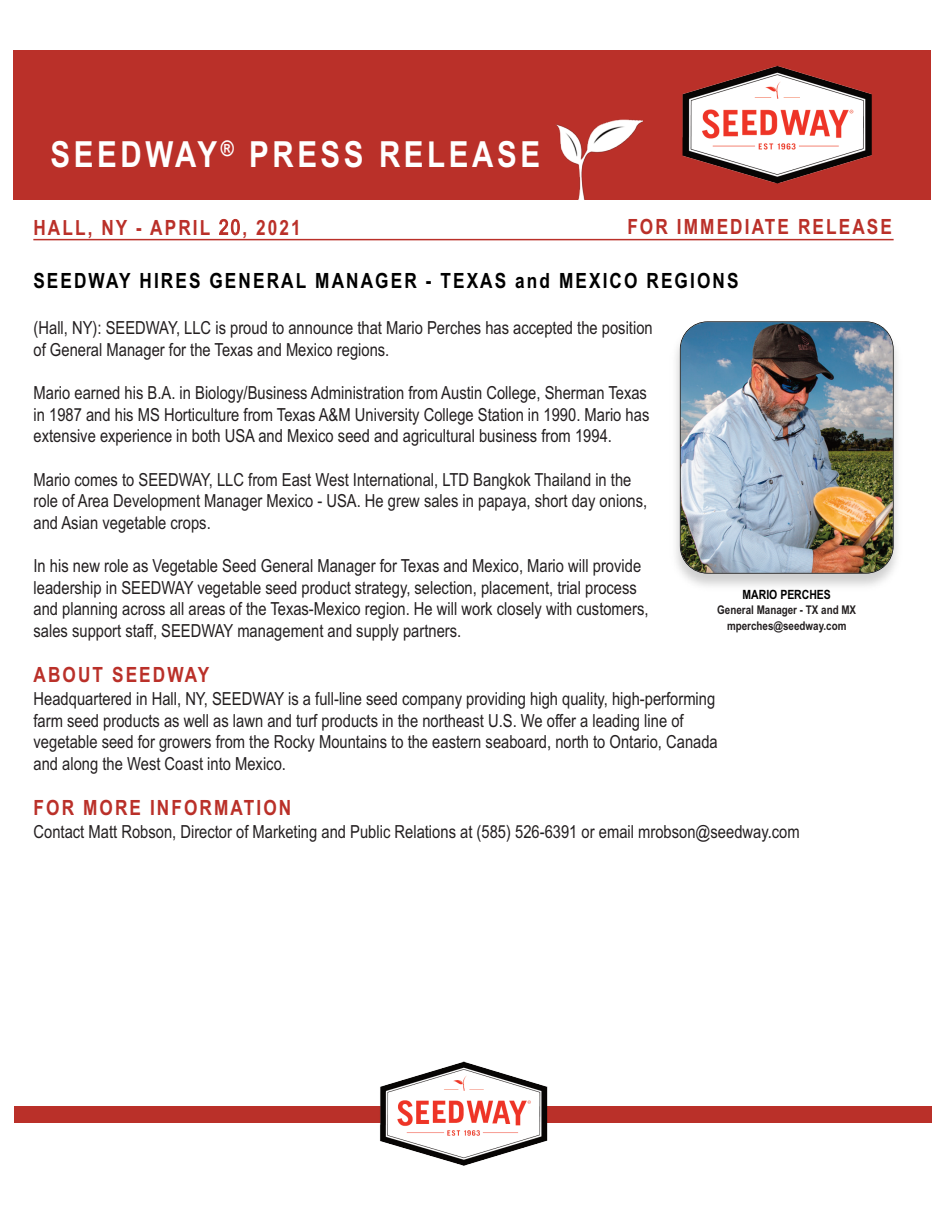
<style>
.page{position:relative;width:945px;height:1215px;background:#fff}
.page>*{position:absolute;margin:0;border:0;box-sizing:border-box;transform-origin:0 0}
.t1{font:700 36px "Arial Narrow";letter-spacing:.1em;color:#fff}
.t2{font:700 21px "Arial Narrow";letter-spacing:.1em;color:#ba3029}
.t3{font:700 21px "Arial Narrow";letter-spacing:.1em;color:#000}
.t4{font:18px/21.6px "Arial Narrow";color:#231f20}
.t5{font:700 12.75px "Arial Narrow";color:#000}
.t6{font:700 12px/16.5px "Arial Narrow";color:#231f20;text-align:center}
.s1{font-weight:400}
</style>
<div class="page">
<div style="left:14px;top:50px;width:917px;height:150px;background:#ba3029"></div>
<img style="left:682px;top:65px;width:190px;height:119px">
<img style="left:556px;top:119px;width:86px;height:81px">
<hr style="left:33px;top:239px;width:861px;height:1px;background:#ba3029">
<img style="left:676px;top:321px;width:221px;height:265px">
<img style="left:681px;top:322px;width:212px;height:251px;border-radius:27px">
<div style="left:680px;top:321px;width:214px;height:253px;border:2px solid #000;border-radius:28px"></div>
<div style="left:14px;top:1106px;width:918px;height:17px;background:#ba3029"></div>
<img style="left:380px;top:1061px;width:168px;height:105px">
<h1 class="t1" style="left:51px;top:133px;width:491px">SEEDWAY<sup>®</sup> PRESS RELEASE</h1>
<p class="t2" style="left:33px;top:215px;width:269px">HALL, NY - APRIL <span class="s1">20</span>, 2021</p>
<p class="t2" style="left:627px;top:215px;width:266px">FOR IMMEDIATE RELEASE</p>
<p class="t3" style="left:33px;top:268px;width:707px">SEEDWAY HIRES GENERAL MANAGER - TEXAS and MEXICO REGIONS</p>
<p class="t4" style="left:34px;top:317px;width:621px">(Hall, NY): SEEDWAY, LLC is proud to announce that Mario Perches has accepted the position of General Manager for the Texas and Mexico regions.</p>
<p class="t4" style="left:34px;top:382px;width:617px">Mario earned his B.A. in Biology/Business Administration from Austin College, Sherman Texas in 1987 and his MS Horticulture from Texas A&amp;M University College Station in 1990. Mario has extensive experience in both USA and Mexico seed and agricultural business from 1994.</p>
<p class="t4" style="left:34px;top:469px;width:615px">Mario comes to SEEDWAY, LLC from East West International, LTD Bangkok Thailand in the role of Area Development Manager Mexico - USA. He grew sales in papaya, short day onions, and Asian vegetable crops.</p>
<p class="t4" style="left:34px;top:555px;width:616px">In his new role as Vegetable Seed General Manager for Texas and Mexico, Mario will provide leadership in SEEDWAY vegetable seed product strategy, selection, placement, trial process and planning across all areas of the Texas-Mexico region. He will work closely with customers, sales support staff, SEEDWAY management and supply partners.</p>
<p class="t2" style="left:34px;top:663px;width:177px">ABOUT SEEDWAY</p>
<p class="t4" style="left:34px;top:688px;width:686px">Headquartered in Hall, NY, SEEDWAY is a full-line seed company providing high quality, high-performing farm seed products as well as lawn and turf products in the northeast U.S. We offer a leading line of vegetable seed for growers from the Rocky Mountains to the eastern seaboard, north to Ontario, Canada and along the West Coast into Mexico.</p>
<p class="t2" style="left:34px;top:796px;width:259px">FOR MORE INFORMATION</p>
<p class="t4" style="left:34px;top:821px;width:768px">Contact Matt Robson, Director of Marketing and Public Relations at (585) 526-6391 or email mrobson@seedway.com</p>
<p class="t5" style="left:743px;top:587px;width:90px">MARIO PERCHES</p>
<p class="t6" style="left:717px;top:601px;width:140px">General Manager - TX and MX mperches@seedway.com</p>
</div>
